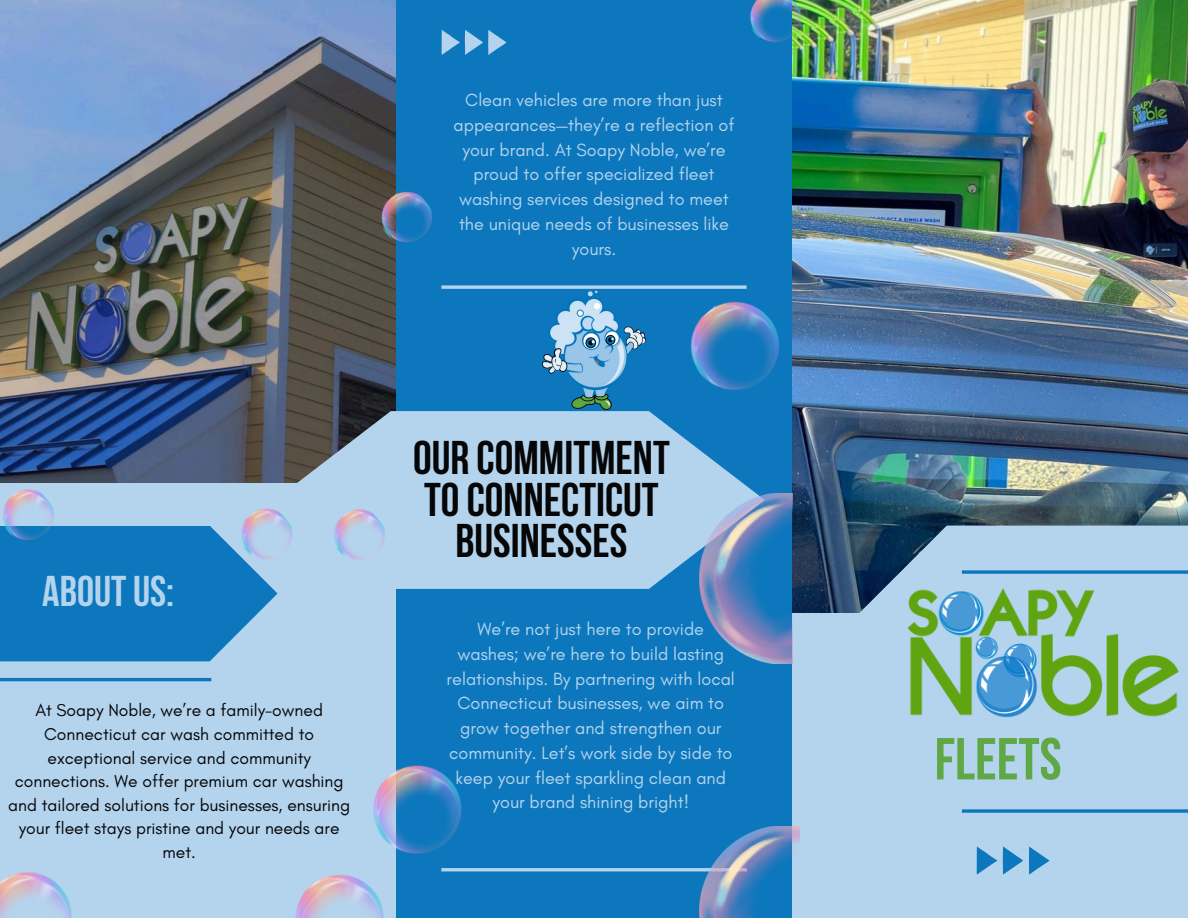
<style>
.page{position:relative;width:1188px;height:918px;background:#0c77bc}
.page>*{position:absolute;margin:0;border:0;box-sizing:border-box;transform-origin:0 0}
.t1{font:700 59.1px "Bebas Neue";color:#5fa845}
.t2{font:700 47.1px/41.7px "Bebas Neue";color:#060607;text-align:center}
.t3{font:700 42.9px "Bebas Neue";color:#b4d4ee}
.t4{font:18px/24.8px "Glacial Indifference";color:#b4d4ee;text-align:center}
.t5{font:17.55px/23.7px "Glacial Indifference";color:#060607;text-align:center}
</style>
<div class="page">
<div style="left:0;top:0;width:396px;height:917px;background:#b4d4ee"></div>
<div style="left:792px;top:0;width:396px;height:917px;background:#b4d4ee"></div>
<img style="left:792px;top:0;width:396px;height:612px">
<img style="left:0;top:0;width:396px;height:482px">
<svg style="left:831px;top:526px;width:357px;height:192px"></svg>
<svg style="left:275px;top:411px;width:482px;height:178px;fill:#b4d4ee"></svg>
<svg style="left:441px;top:285px;width:232px;height:4px"></svg>
<hr style="left:441px;top:868px;width:306px;height:3px;background:#b4d4ee">
<svg style="left:962px;top:570px;width:226px;height:4px"></svg>
<svg style="left:962px;top:809px;width:226px;height:4px"></svg>
<hr style="left:0;top:678px;width:211px;height:3px;background:#0c77bc">
<svg style="left:442px;top:30px;width:64px;height:25px"></svg>
<svg style="left:977px;top:847px;width:20px;height:27px"></svg>
<svg style="left:1029px;top:847px;width:20px;height:28px"></svg>
<svg style="left:1003px;top:847px;width:20px;height:28px"></svg>
<svg style="left:0;top:526px;width:277px;height:135px;background:#197ebf"></svg>
<img style="left:908px;top:589px;width:270px;height:128px">
<img style="left:700px;top:826px;width:100px;height:92px">
<img style="left:0;top:872px;width:92px;height:46px">
<img style="left:278px;top:874px;width:118px;height:44px">
<img style="left:355px;top:765px;width:127px;height:110px">
<img style="left:324px;top:500px;width:72px;height:73px">
<img style="left:699px;top:494px;width:93px;height:169px">
<img style="left:371px;top:182px;width:61px;height:73px">
<img style="left:673px;top:284px;width:127px;height:127px">
<img style="left:750px;top:0;width:62px;height:55px">
<img style="left:542px;top:290px;width:104px;height:119px">
<img style="left:0;top:480px;width:65px;height:73px">
<img style="left:231px;top:499px;width:72px;height:73px">
<p class="t4" style="left:453px;top:88px;width:282px">Clean vehicles are more than just appearances—they’re a reflection of your brand. At Soapy Noble, we’re proud to offer specialized fleet washing services designed to meet the unique needs of businesses like yours.</p>
<p class="t3" style="left:42px;top:574px;width:133px">ABOUTUS:</p>
<p class="t5" style="left:8px;top:698px;width:343px">At Soapy Noble, we’re a family-owned Connecticut car wash committed to exceptional service and community connections. We offer premium car washing and tailored solutions for businesses, ensuring your fleet stays pristine and your needs are met.</p>
<p class="t2" style="left:413px;top:441px;width:258px">OUR COMMITMENT<br>TOCONNECTICUT<br>BUSINESSES</p>
<h2 class="t4" style="left:447px;top:616px;width:290px">We’re not just here to provide washes; we’re here to build lasting relationships. By partnering with local Connecticut businesses, we aim to grow together and strengthen our community. Let’s work side by side to keep your fleet sparkling clean and your brand shining bright!</h2>
<p class="t1" style="left:935px;top:735px;width:128px">FLEETS</p>
</div>
